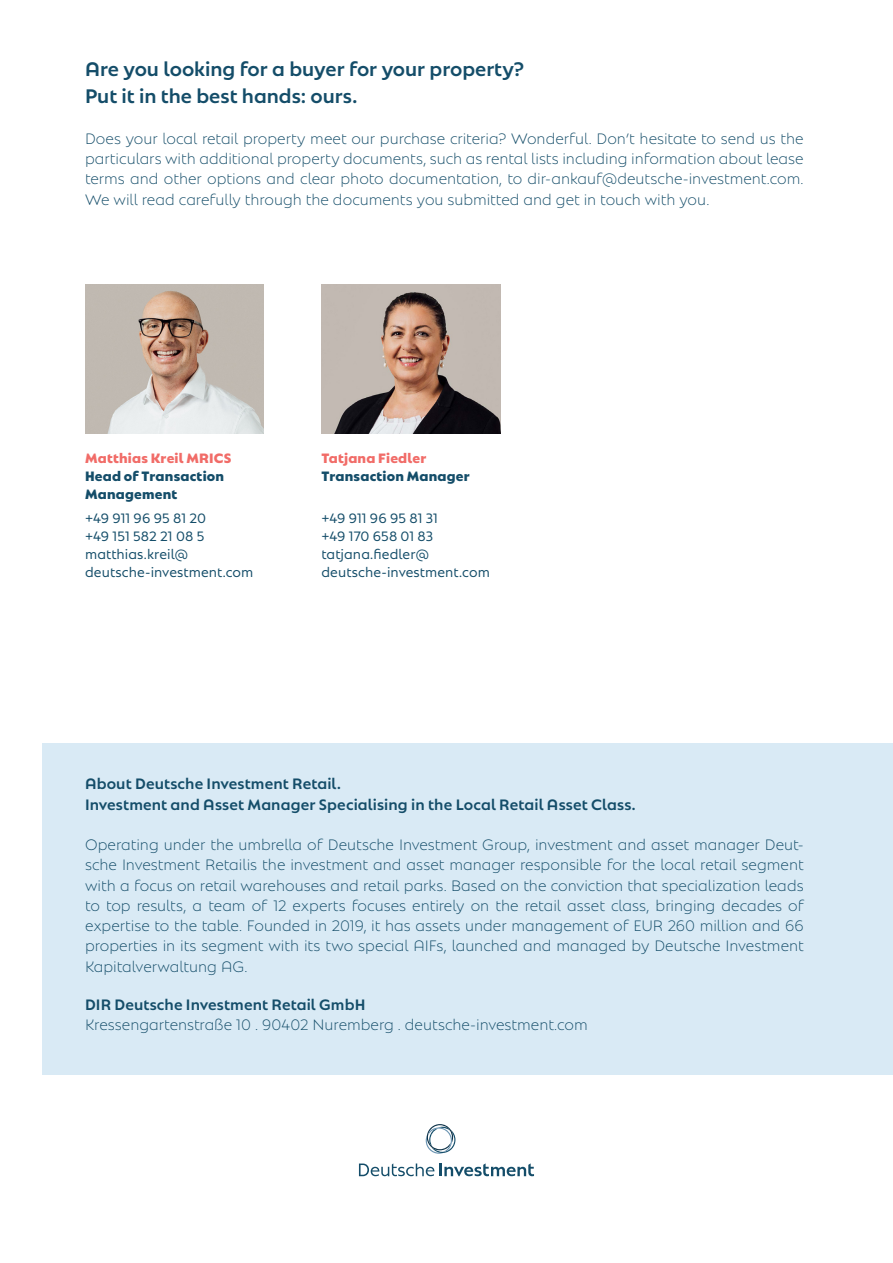
<style>
.page{position:relative;width:893px;height:1263px;background:#fff}
.page>*{position:absolute;margin:0;border:0;box-sizing:border-box;transform-origin:0 0}
.t1{font:500 19.5px "Natom Pro";letter-spacing:-.005em;color:#144d69}
.t2{font:300 15px/20.2px "Natom Pro";color:#144d69;text-align:justify}
.t3{font:500 15px "Natom Pro";letter-spacing:.005em;color:#144d69}
.t4{font:13.5px/18px "Natom Pro";letter-spacing:.005em;color:#144d69}
.t5{font:700 13.5px/18px "Natom Pro";letter-spacing:.015em;color:#144d69}
.t6{font:700 13.5px "Natom Pro";letter-spacing:.015em;color:#f16c68}
.s1{color:#f16c68}
</style>
<div class="page">
<svg style="left:359px;top:1163px;width:175px;height:13px"></svg>
<svg style="left:426px;top:1124px;width:29px;height:30px"></svg>
<div style="left:43px;top:743px;width:850px;height:332px;background:#d9eaf5"></div>
<img style="left:321px;top:284px;width:179px;height:149px">
<img style="left:85px;top:284px;width:179px;height:149px">
<p class="t1" style="left:85px;top:55px;width:441px">Are you looking for a buyer for your property?</p>
<p class="t1" style="left:85px;top:82px;width:274px">Put it in the best hands: ours.</p>
<p class="t2" style="left:85px;top:127px;width:720px">Does your local retail property meet our purchase criteria? Wonderful. Don’t hesitate to send us the particulars with additional property documents, such as rental lists including information about lease terms and other options and clear photo documentation, to dir-ankauf@deutsche-investment.com.<br>We will read carefully through the documents you submitted and get in touch with you.</p>
<p class="t5" style="left:85px;top:448px;width:148px"><span class="s1">Matthias Kreil MRICS<br></span>Head of Transaction<br>Management</p>
<p class="t4" style="left:85px;top:508px;width:122px">+49 911 96 95 81 20</p>
<p class="t4" style="left:85px;top:526px;width:121px">+49 151 582 21 08 5</p>
<p class="t4" style="left:85px;top:544px;width:170px">matthias.kreil@ deutsche-investment.com</p>
<p class="t6" style="left:321px;top:448px;width:106px">Tatjana Fiedler</p>
<p class="t5" style="left:321px;top:466px;width:150px">Transaction Manager</p>
<p class="t4" style="left:321px;top:508px;width:118px">+49 911 96 95 81 31</p>
<p class="t4" style="left:321px;top:526px;width:113px">+49 170 658 01 83</p>
<p class="t4" style="left:321px;top:544px;width:170px">tatjana.fiedler@ deutsche-investment.com</p>
<p class="t3" style="left:85px;top:773px;width:257px">About Deutsche Investment Retail.</p>
<p class="t3" style="left:85px;top:794px;width:552px">Investment and Asset Manager Specialising in the Local Retail Asset Class.</p>
<p class="t2" style="left:85px;top:834px;width:720px">Operating under the umbrella of Deutsche Investment Group, investment and asset manager Deut&shy;sche Investment Retailis the investment and asset manager responsible for the local retail segment with a focus on retail warehouses and retail parks. Based on the conviction that specialization leads to top results, a team of 12 experts focuses entirely on the retail asset class, bringing decades of expertise to the table. Founded in 2019, it has assets under management of EUR 260 million and 66 properties in its segment with its two special AIFs, launched and managed by Deutsche Investment Kapitalverwaltung AG.</p>
<p class="t3" style="left:85px;top:994px;width:282px">DIR Deutsche Investment Retail GmbH</p>
<p class="t2" style="left:85px;top:1013px;width:504px">Kressengartenstraße 10 . 90402 Nuremberg . deutsche-investment.com</p>
</div>
